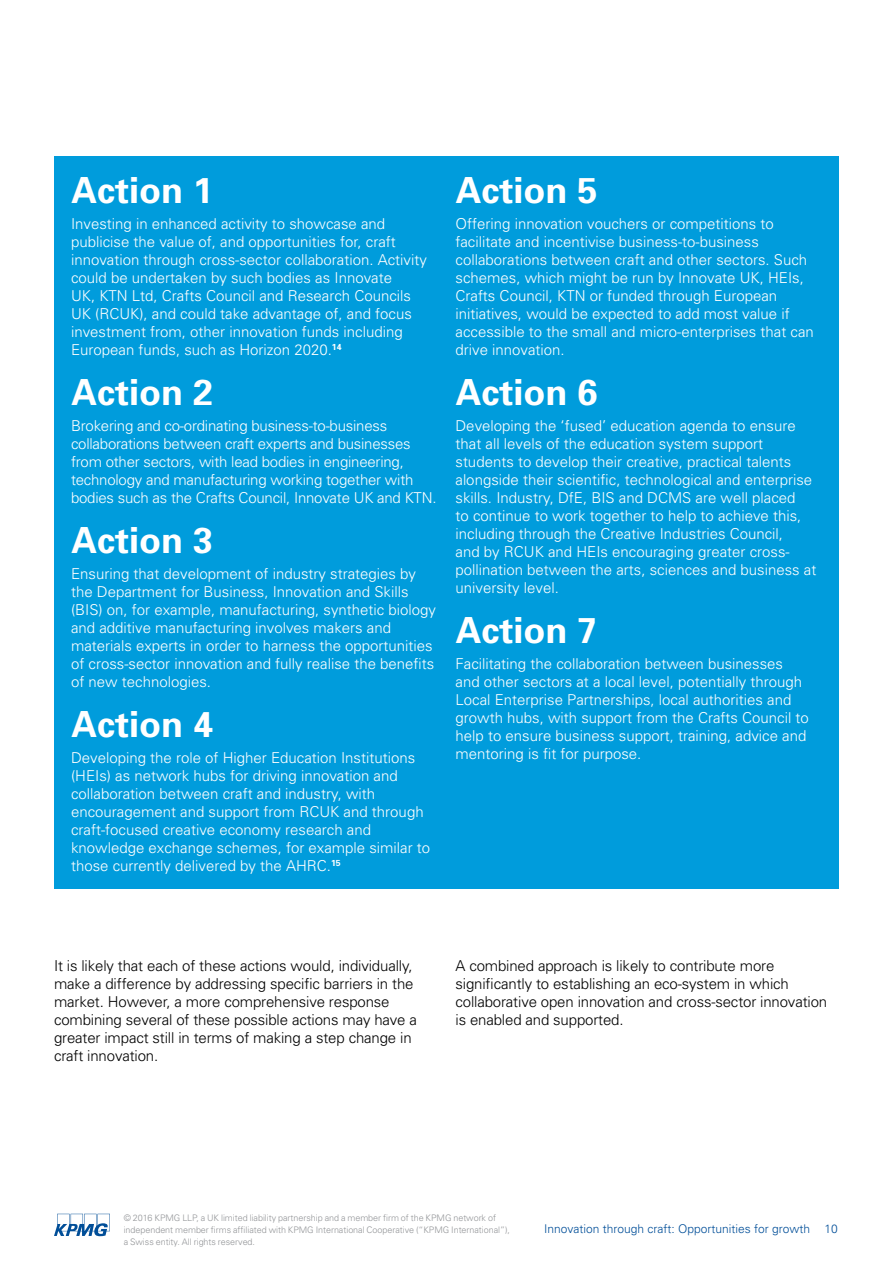
<style>
.page{position:relative;width:893px;height:1263px;background:#fff}
.page>*{position:absolute;margin:0;border:0;box-sizing:border-box;transform-origin:0 0}
.t1{font:700 36px "Univers";color:#fff}
.t2{font:300 15px/18px "Univers";color:#fff}
.t3{font:300 15px/18px "Univers";letter-spacing:-.01em;color:#000}
.t4{font:300 12px "Univers";color:#004e98}
.t5{font:300 9px/12px "Univers";letter-spacing:-.005em;color:#939598}
</style>
<div class="page">
<div style="left:54px;top:156px;width:785px;height:732px;background:#009cdc"></div>
<svg style="left:54px;top:1214px;width:56px;height:22px"></svg>
<h1 class="t1" style="left:71px;top:167px;width:144px">Action 1</h1>
<p class="t2" style="left:71px;top:215px;width:357px">Investing in enhanced activity to showcase and publicise the value of, and opportunities for, craft innovation through cross-sector collaboration. Activity could be undertaken by such bodies as Innovate<br>UK, KTN Ltd, Crafts Council and Research Councils UK (RCUK), and could take advantage of, and focus investment from, other innovation funds including European funds, such as Horizon 2020.<sup>14</sup></p>
<h1 class="t1" style="left:71px;top:369px;width:144px">Action 2</h1>
<p class="t2" style="left:71px;top:417px;width:367px">Brokering and co-ordinating business-to-business collaborations between craft experts and businesses from other sectors, with lead bodies in engineering, technology and manufacturing working together with bodies such as the Crafts Council, Innovate UK and KTN.</p>
<h1 class="t1" style="left:71px;top:517px;width:144px">Action 3</h1>
<p class="t2" style="left:71px;top:565px;width:367px">Ensuring that development of industry strategies by the Department for Business, Innovation and Skills (BIS) on, for example, manufacturing, synthetic biology and additive manufacturing involves makers and materials experts in order to harness the opportunities of cross-sector innovation and fully realise the benefits of new technologies.</p>
<h1 class="t1" style="left:71px;top:701px;width:144px">Action 4</h1>
<p class="t2" style="left:71px;top:749px;width:361px">Developing the role of Higher Education Institutions (HEIs) as network hubs for driving innovation and collaboration between craft and industry, with encouragement and support from RCUK and through craft-focused creative economy research and knowledge exchange schemes, for example similar to those currently delivered by the AHRC.<sup>15</sup></p>
<h1 class="t1" style="left:455px;top:167px;width:144px">Action 5</h1>
<p class="t2" style="left:455px;top:215px;width:360px">Offering innovation vouchers or competitions to facilitate and incentivise business-to-business collaborations between craft and other sectors. Such schemes, which might be run by Innovate UK, HEIs, Crafts Council, KTN or funded through European initiatives, would be expected to add most value if accessible to the small and micro-enterprises that can drive innovation.</p>
<h1 class="t1" style="left:455px;top:369px;width:144px">Action 6</h1>
<p class="t2" style="left:455px;top:417px;width:362px">Developing the ‘fused’ education agenda to ensure that all levels of the education system support students to develop their creative, practical talents alongside their scientific, technological and enterprise skills. Industry, DfE, BIS and DCMS are well placed<br>to continue to work together to help to achieve this, including through the Creative Industries Council,<br>and by RCUK and HEIs encouraging greater cross&shy;pollination between the arts, sciences and business at university level.</p>
<h1 class="t1" style="left:455px;top:607px;width:144px">Action 7</h1>
<p class="t2" style="left:455px;top:655px;width:355px">Facilitating the collaboration between businesses and other sectors at a local level, potentially through Local Enterprise Partnerships, local authorities and growth hubs, with support from the Crafts Council to help to ensure business support, training, advice and mentoring is fit for purpose.</p>
<p class="t3" style="left:54px;top:957px;width:364px">It is likely that each of these actions would, individually, make a difference by addressing specific barriers in the market. However, a more comprehensive response combining several of these possible actions may have a greater impact still in terms of making a step change in craft innovation.</p>
<p class="t3" style="left:455px;top:957px;width:373px">A combined approach is likely to contribute more significantly to establishing an eco-system in which collaborative open innovation and cross-sector innovation is enabled and supported.</p>
<p class="t5" style="left:124px;top:1211px;width:388px">© 2016 KPMG LLP, a UK limited liability partnership and a member firm of the KPMG network of independent member firms affiliated with KPMG International Cooperative (“KPMG International”), a Swiss entity. All rights reserved.</p>
<p class="t4" style="left:544px;top:1221px;width:295px">Innovation through craft: Opportunities for growth 10</p>
</div>
